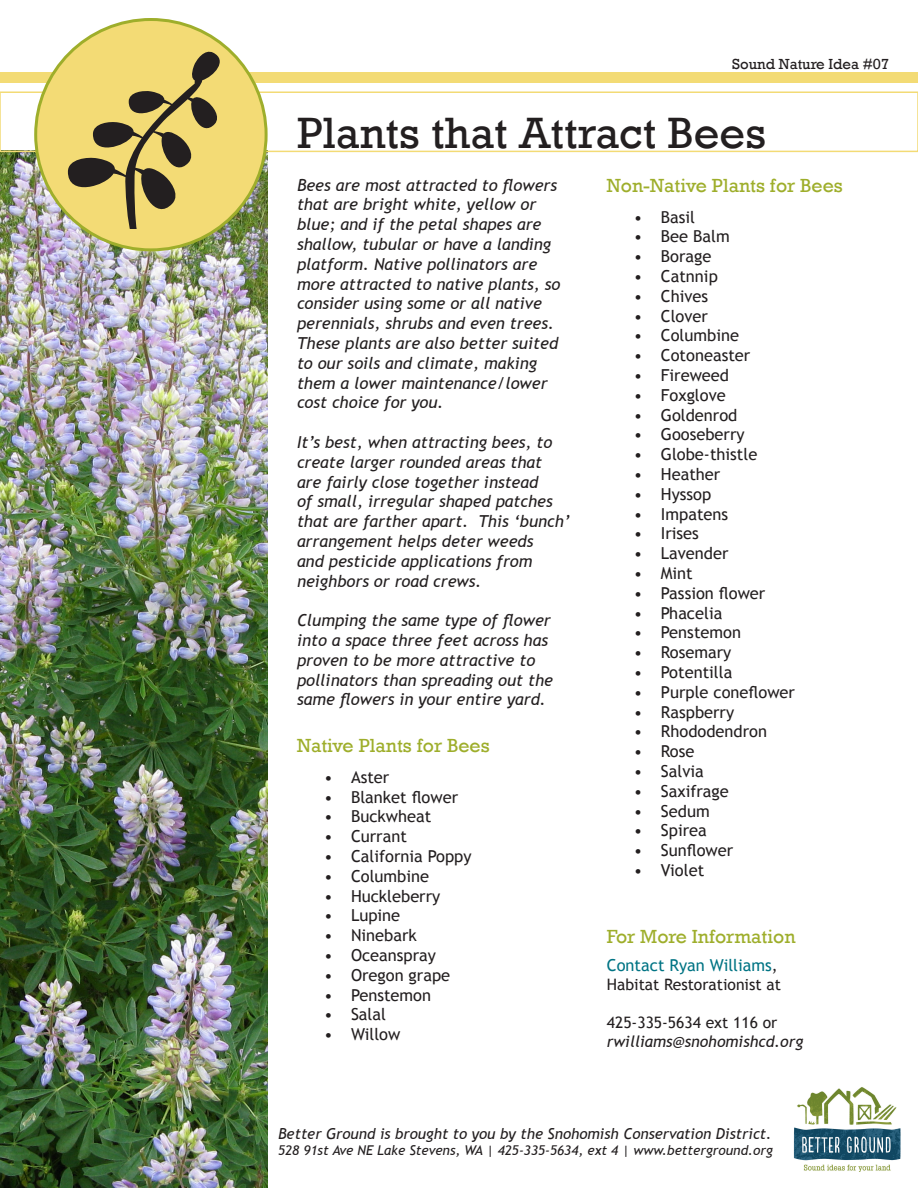
<style>
.page{position:relative;width:918px;height:1188px;background:#fff}
.page>*{position:absolute;margin:0;border:0;box-sizing:border-box;transform-origin:0 0}
.t1{font:45px "Rockwell";color:#231f20}
.t2{font:19.5px "Rockwell";color:#9eae2b}
.t3{font:italic 16.5px/19.8px "Trebuchet MS";color:#231f20}
.t4{font:16.5px "Trebuchet MS";color:#231f20}
.t5{font:16.5px "Trebuchet MS";color:#007484}
.t6{font:15.75px "Trebuchet MS";color:#231f20}
.t7{font:italic 15.75px "Trebuchet MS";color:#231f20}
.t8{font:italic 15px "Trebuchet MS";color:#231f20}
.t9{font:15px "Rockwell";color:#231f20}
.t10{font:italic 13.5px "Trebuchet MS";color:#231f20}
.s1{font-size:15.75px;color:#231f20}
</style>
<div class="page">
<img style="left:1px;top:152px;width:267px;height:1036px">
<div style="left:0;top:72px;width:918px;height:11px;background:#f3db75"></div>
<div style="left:0;top:92px;width:918px;height:60px;border:2px solid #f3db75"></div>
<div style="left:36px;top:20px;width:230px;height:230px;background:#f3db75;border-radius:50%"></div>
<svg style="left:68px;top:49px;width:161px;height:179px"></svg>
<img style="left:794px;top:1087px;width:107px;height:85px">
<p class="t9" style="left:732px;top:56px;width:158px">Sound Nature Idea #07</p>
<p class="t1" style="left:297px;top:107px;width:470px">Plants that Attract Bees</p>
<p class="t3" style="left:297px;top:175px;width:265px">Bees are most attracted to flowers that are bright white, yellow or blue; and if the petal shapes are shallow, tubular or have a landing platform. Native pollinators are more attracted to native plants, so consider using some or all native perennials, shrubs and even trees.<br>These plants are also better suited to our soils and climate, making them a lower maintenance/lower cost choice for you.</p>
<p class="t3" style="left:297px;top:432px;width:275px">It’s best, when attracting bees, to create larger rounded areas that are fairly close together instead<br>of small, irregular shaped patches that are farther apart. This ‘bunch’ arrangement helps deter weeds<br>and pesticide applications from neighbors or road crews.</p>
<p class="t3" style="left:297px;top:611px;width:258px">Clumping the same type of flower into a space three feet across has proven to be more attractive to pollinators than spreading out the same flowers in your entire yard.</p>
<p class="t2" style="left:297px;top:734px;width:194px">Native Plants for Bees</p>
<p class="t4" style="left:324px;top:767px;width:67px">• Aster</p>
<p class="t4" style="left:324px;top:787px;width:136px">• Blanket flower</p>
<p class="t4" style="left:324px;top:807px;width:109px">• Buckwheat</p>
<p class="t4" style="left:324px;top:827px;width:84px">• Currant</p>
<p class="t4" style="left:324px;top:847px;width:149px">• California Poppy</p>
<p class="t4" style="left:324px;top:866px;width:107px">• Columbine</p>
<p class="t4" style="left:324px;top:886px;width:118px">• Huckleberry</p>
<p class="t4" style="left:324px;top:906px;width:78px">• Lupine</p>
<p class="t4" style="left:324px;top:926px;width:94px">• Ninebark</p>
<p class="t4" style="left:324px;top:946px;width:114px">• Oceanspray</p>
<p class="t4" style="left:324px;top:965px;width:128px">• Oregon grape</p>
<p class="t4" style="left:324px;top:985px;width:109px">• Penstemon</p>
<p class="t4" style="left:324px;top:1005px;width:63px">• Salal</p>
<p class="t4" style="left:324px;top:1025px;width:78px">• Willow</p>
<p class="t2" style="left:607px;top:174px;width:237px">Non-Native Plants for Bees</p>
<p class="t4" style="left:634px;top:207px;width:63px">• Basil</p>
<p class="t4" style="left:634px;top:227px;width:97px">• Bee Balm</p>
<p class="t4" style="left:634px;top:247px;width:79px">• Borage</p>
<p class="t4" style="left:634px;top:266px;width:85px">• Catnnip</p>
<p class="t4" style="left:634px;top:286px;width:76px">• Chives</p>
<p class="t4" style="left:634px;top:306px;width:76px">• Clover</p>
<p class="t4" style="left:634px;top:326px;width:107px">• Columbine</p>
<p class="t4" style="left:634px;top:346px;width:118px">• Cotoneaster</p>
<p class="t4" style="left:634px;top:365px;width:97px">• Fireweed</p>
<p class="t4" style="left:634px;top:385px;width:93px">• Foxglove</p>
<p class="t4" style="left:634px;top:405px;width:105px">• Goldenrod</p>
<p class="t4" style="left:634px;top:425px;width:112px">• Gooseberry</p>
<p class="t4" style="left:634px;top:445px;width:125px">• Globe-thistle</p>
<p class="t4" style="left:634px;top:464px;width:88px">• Heather</p>
<p class="t4" style="left:634px;top:484px;width:79px">• Hyssop</p>
<p class="t4" style="left:634px;top:504px;width:96px">• Impatens</p>
<p class="t4" style="left:634px;top:524px;width:67px">• Irises</p>
<p class="t4" style="left:634px;top:544px;width:96px">• Lavender</p>
<p class="t4" style="left:634px;top:563px;width:60px">• Mint</p>
<p class="t4" style="left:634px;top:583px;width:133px">• Passion flower</p>
<p class="t4" style="left:634px;top:603px;width:90px">• Phacelia</p>
<p class="t4" style="left:634px;top:623px;width:109px">• Penstemon</p>
<p class="t4" style="left:634px;top:643px;width:99px">• Rosemary</p>
<p class="t4" style="left:634px;top:662px;width:100px">• Potentilla</p>
<p class="t4" style="left:634px;top:682px;width:163px">• Purple coneflower</p>
<p class="t4" style="left:634px;top:702px;width:102px">• Raspberry</p>
<p class="t4" style="left:634px;top:722px;width:135px">• Rhododendron</p>
<p class="t4" style="left:634px;top:742px;width:62px">• Rose</p>
<p class="t4" style="left:634px;top:761px;width:71px">• Salvia</p>
<p class="t4" style="left:634px;top:781px;width:97px">• Saxifrage</p>
<p class="t4" style="left:634px;top:801px;width:77px">• Sedum</p>
<p class="t4" style="left:634px;top:821px;width:74px">• Spirea</p>
<p class="t4" style="left:634px;top:841px;width:101px">• Sunflower</p>
<p class="t4" style="left:634px;top:860px;width:72px">• Violet</p>
<p class="t2" style="left:607px;top:925px;width:190px">For More Information</p>
<p class="t5" style="left:607px;top:956px;width:172px">Contact Ryan Williams<span class="s1">,</span></p>
<p class="t6" style="left:607px;top:975px;width:176px">Habitat Restorationist at</p>
<p class="t6" style="left:607px;top:1013px;width:172px">425-335-5634 ext 116 or</p>
<p class="t7" style="left:607px;top:1032px;width:198px">rwilliams@snohomishcd.org</p>
<p class="t8" style="left:278px;top:1125px;width:495px">Better Ground is brought to you by the Snohomish Conservation District.</p>
<p class="t10" style="left:278px;top:1142px;width:496px">528 91st Ave NE Lake Stevens, WA | 425-335-5634, ext 4 | www.betterground.org</p>
</div>
